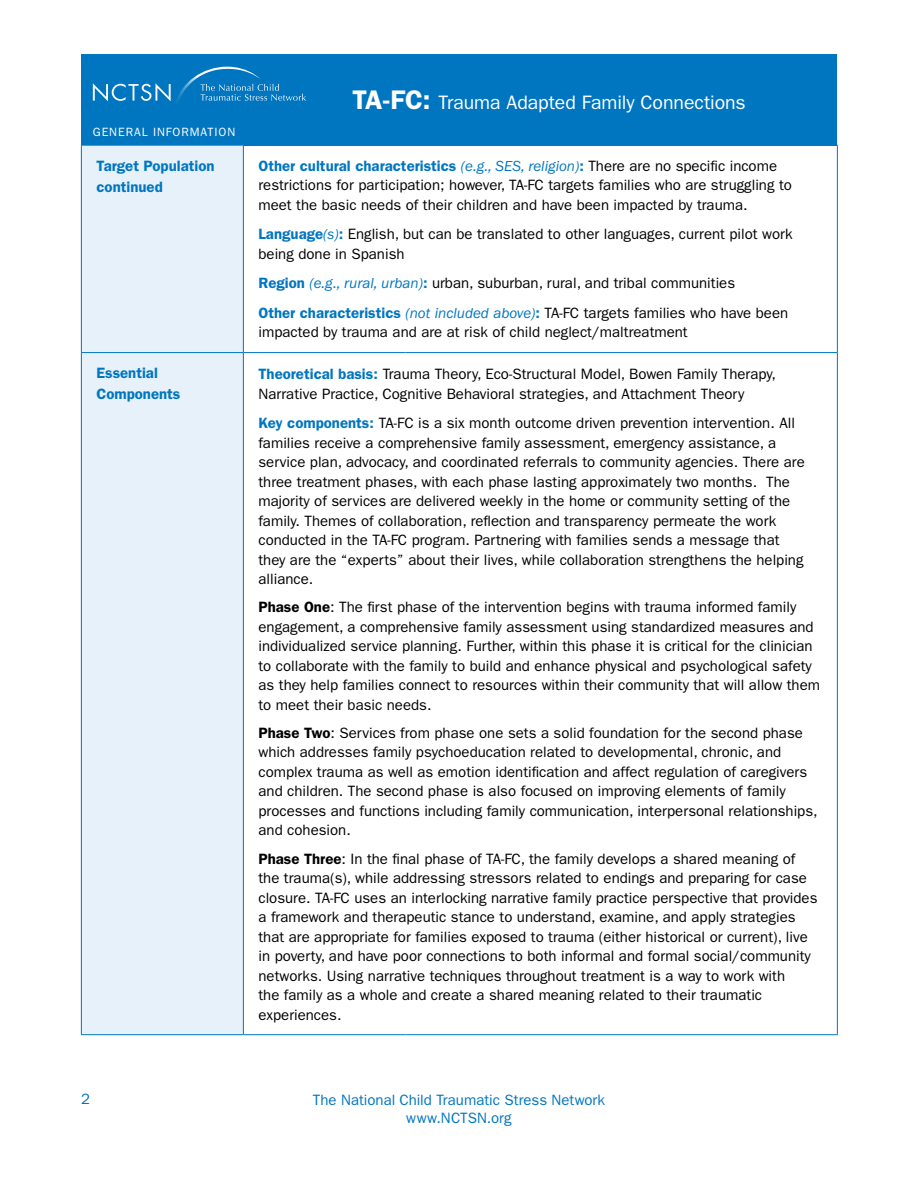
<style>
.page{position:relative;width:918px;height:1188px;background:#fff}
.page>*{position:absolute;margin:0;border:0;box-sizing:border-box;transform-origin:0 0}
.t1{font:19.5px "ITC Franklin Gothic Std";color:#fff}
.t2{font:15px/19.5px "ITC Franklin Gothic Std";color:#000}
.t3{font:15px/18px "ITC Franklin Gothic Std";color:#0076c0;text-align:center}
.t4{font:600 15px/21px "ITC Franklin Gothic Std";color:#0076c0}
.t5{font:12px "ITC Franklin Gothic Std";letter-spacing:.075em;color:#fff}
.s1{font-weight:600;font-size:27px}
.s2{font-weight:600;color:#0076c0}
.s3{font-style:italic;color:#0076c0}
.s4{font-weight:600}
</style>
<div class="page">
<div style="left:81px;top:54px;width:756px;height:92px;background:#0076c0"></div>
<svg style="left:93px;top:66px;width:213px;height:36px"></svg>
<div style="left:82px;top:146px;width:161px;height:888px;background:#e6f1f9"></div>
<hr style="left:81px;top:146px;width:1px;height:206px;background:#0076c0">
<hr style="left:243px;top:146px;width:1px;height:206px;background:#0076c0">
<hr style="left:406px;top:145px;width:432px;height:1px;background:#0076c0">
<hr style="left:837px;top:146px;width:1px;height:206px;background:#0076c0">
<hr style="left:81px;top:352px;width:162px;height:1px;background:#0076c0">
<hr style="left:81px;top:353px;width:1px;height:681px;background:#0076c0">
<hr style="left:243px;top:352px;width:163px;height:1px;background:#0076c0">
<hr style="left:243px;top:353px;width:1px;height:681px;background:#0076c0">
<hr style="left:406px;top:352px;width:432px;height:1px;background:#0076c0">
<hr style="left:837px;top:353px;width:1px;height:681px;background:#0076c0">
<hr style="left:81px;top:1034px;width:162px;height:1px;background:#0076c0">
<hr style="left:243px;top:1034px;width:163px;height:1px;background:#0076c0">
<hr style="left:406px;top:1034px;width:432px;height:1px;background:#0076c0">
<p class="t5" style="left:93px;top:125px;width:144px">GENERAL INFORMATION</p>
<h1 class="t1" style="left:352px;top:91px;width:395px"><span class="s1">TA-FC:</span> Trauma Adapted Family Connections</h1>
<p class="t4" style="left:96px;top:155px;width:120px">Target Population continued</p>
<p class="t2" style="left:258px;top:156px;width:535px"><span class="s2">Other cultural characteristics</span> <span class="s3">(e.g., SES, religion)</span><span class="s2">:</span> There are no specific income restrictions for participation; however, TA-FC targets families who are struggling to meet the basic needs of their children and have been impacted by trauma.</p>
<p class="t2" style="left:258px;top:224px;width:536px"><span class="s2">Language</span><span class="s3">(s)</span><span class="s2">:</span> English, but can be translated to other languages, current pilot work being done in Spanish</p>
<p class="t2" style="left:258px;top:268px;width:531px;line-height:29.7px"><span class="s2">Region</span> <span class="s3">(e.g., rural, urban)</span><span class="s2">:</span> urban, suburban, rural, and tribal communities<br><span class="s2">Other characteristics</span> <span class="s3">(not included above)</span><span class="s2">:</span> TA-FC targets families who have been</p>
<p class="t2" style="left:258px;top:323px;width:431px">impacted by trauma and are at risk of child neglect/maltreatment</p>
<p class="t4" style="left:96px;top:362px;width:85px">Essential<br>Components</p>
<p class="t2" style="left:258px;top:364px;width:519px"><span class="s2">Theoretical basis:</span> Trauma Theory, Eco-Structural Model, Bowen Family Therapy,<br>Narrative Practice, Cognitive Behavioral strategies, and Attachment Theory</p>
<p class="t2" style="left:258px;top:413px;width:548px"><span class="s2">Key components:</span> TA-FC is a six month outcome driven prevention intervention. All families receive a comprehensive family assessment, emergency assistance, a service plan, advocacy, and coordinated referrals to community agencies. There are three treatment phases, with each phase lasting approximately two months. The majority of services are delivered weekly in the home or community setting of the family. Themes of collaboration, reflection and transparency permeate the work conducted in the TA-FC program. Partnering with families sends a message that they are the “experts” about their lives, while collaboration strengthens the helping alliance.</p>
<p class="t2" style="left:258px;top:598px;width:563px"><span class="s4">Phase One</span>: The first phase of the intervention begins with trauma informed family engagement, a comprehensive family assessment using standardized measures and individualized service planning. Further, within this phase it is critical for the clinician to collaborate with the family to build and enhance physical and psychological safety as they help families connect to resources within their community that will allow them to meet their basic needs.</p>
<p class="t2" style="left:258px;top:723px;width:561px"><span class="s4">Phase Two</span>: Services from phase one sets a solid foundation for the second phase which addresses family psychoeducation related to developmental, chronic, and complex trauma as well as emotion identification and affect regulation of caregivers and children. The second phase is also focused on improving elements of family processes and functions including family communication, interpersonal relationships, and cohesion.</p>
<p class="t2" style="left:258px;top:849px;width:561px"><span class="s4">Phase Three</span>: In the final phase of TA-FC, the family develops a shared meaning of the trauma(s), while addressing stressors related to endings and preparing for case closure. TA-FC uses an interlocking narrative family practice perspective that provides a framework and therapeutic stance to understand, examine, and apply strategies that are appropriate for families exposed to trauma (either historical or current), live in poverty, and have poor connections to both informal and formal social/community networks. Using narrative techniques throughout treatment is a way to work with<br>the family as a whole and create a shared meaning related to their traumatic experiences.</p>
<p class="t3" style="left:81px;top:1090px;width:10px">2</p>
<p class="t3" style="left:313px;top:1091px;width:294px">The National Child Traumatic Stress Network www.NCTSN.org</p>
</div>
